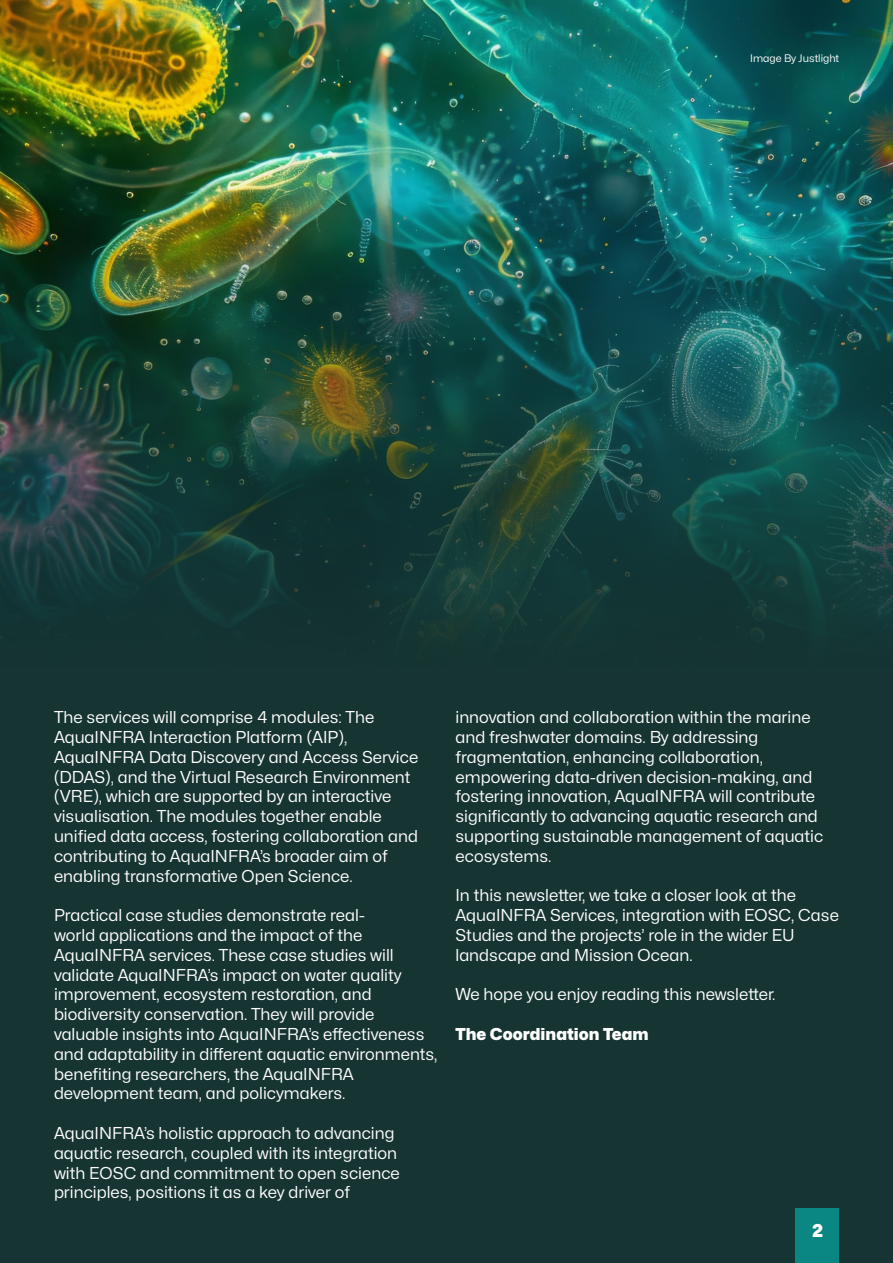
<style>
.page{position:relative;width:893px;height:1263px;background:#fff}
.page>*{position:absolute;margin:0;border:0;box-sizing:border-box;transform-origin:0 0}
.t1{font:18px "Mona Sans Black";color:#fff}
.t2{font:16.5px/19.8px "Mona Sans Regular";color:#fff}
.t3{font:16.5px "Mona Sans Black";color:#fff}
.t4{font:10.5px "Mona Sans Regular";color:#fff}
</style>
<div class="page">
<img style="left:0;top:0;width:893px;height:220px">
<div style="left:0;top:668px;width:893px;height:595px;background:#153432"></div>
<img style="left:0;top:220px;width:893px;height:448px">
<div style="left:795px;top:1209px;width:44px;height:54px;background:#0a8683"></div>
<p class="t4" style="left:750px;top:52px;width:90px">Image By Justlight</p>
<p class="t2" style="left:54px;top:707px;width:366px">The services will comprise 4 modules: The AquaINFRA Interaction Platform (AIP), AquaINFRA Data Discovery and Access Service (DDAS), and the Virtual Research Environment (VRE), which are supported by an interactive visualisation. The modules together enable unified data access, fostering collaboration and contributing to AquaINFRA’s broader aim of enabling transformative Open Science.</p>
<p class="t2" style="left:54px;top:905px;width:385px">Practical case studies demonstrate real-<br>world applications and the impact of the AquaINFRA services. These case studies will validate AquaINFRA’s impact on water quality improvement, ecosystem restoration, and biodiversity conservation. They will provide valuable insights into AquaINFRA’s effectiveness and adaptability in different aquatic environments, benefiting researchers, the AquaINFRA development team, and policymakers.</p>
<p class="t2" style="left:54px;top:1123px;width:347px">AquaINFRA’s holistic approach to advancing aquatic research, coupled with its integration with EOSC and commitment to open science principles, positions it as a key driver of</p>
<p class="t2" style="left:455px;top:707px;width:369px">innovation and collaboration within the marine and freshwater domains. By addressing fragmentation, enhancing collaboration, empowering data-driven decision-making, and fostering innovation, AquaINFRA will contribute significantly to advancing aquatic research and supporting sustainable management of aquatic ecosystems.</p>
<p class="t2" style="left:455px;top:885px;width:385px">In this newsletter, we take a closer look at the AquaINFRA Services, integration with EOSC, Case Studies and the projects’ role in the wider EU landscape and Mission Ocean.</p>
<p class="t2" style="left:455px;top:984px;width:321px">We hope you enjoy reading this newsletter.</p>
<p class="t3" style="left:455px;top:1023px;width:195px">The Coordination Team</p>
<p class="t1" style="left:812px;top:1219px;width:13px">2</p>
</div>
